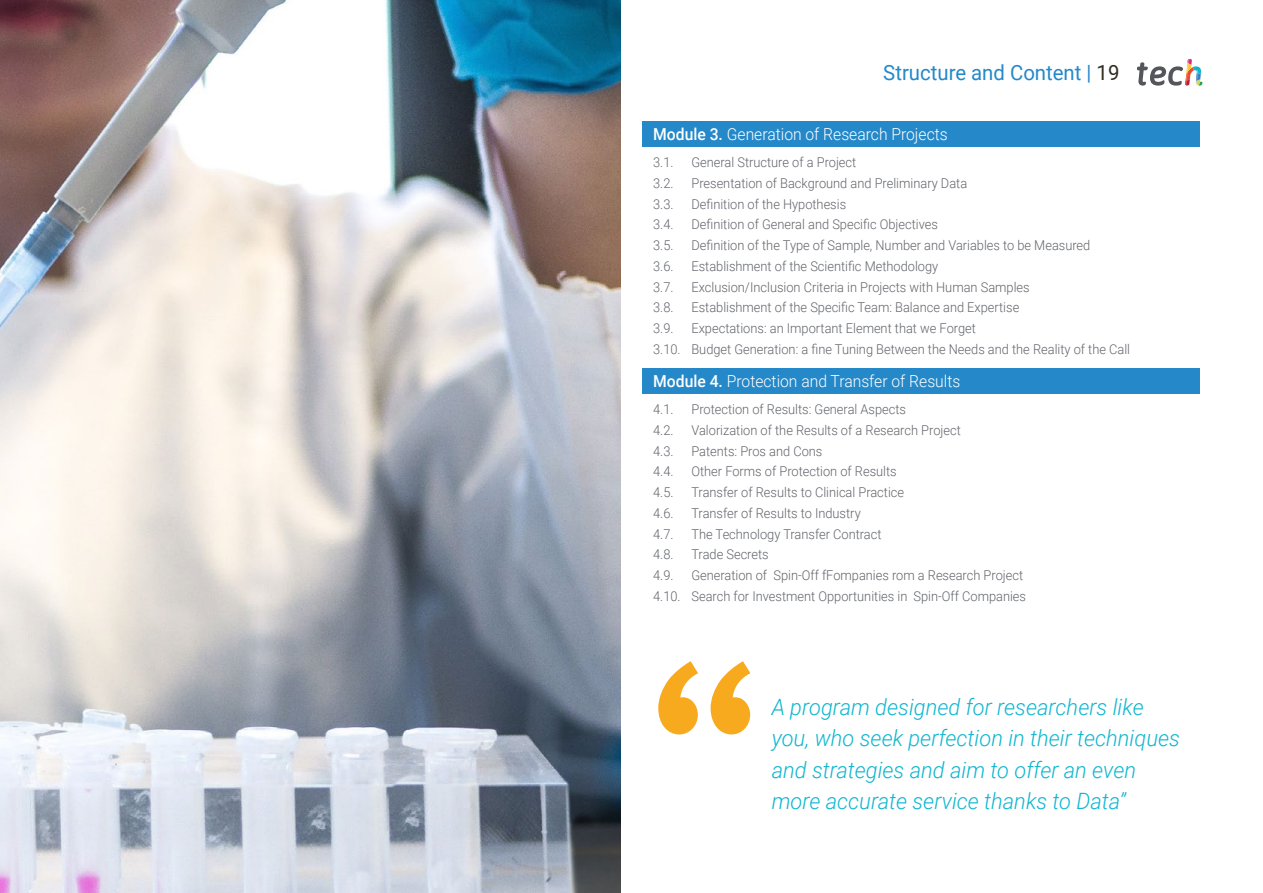
<style>
.page{position:relative;width:1263px;height:893px;background:#fff}
.page>*{position:absolute;margin:0;border:0;box-sizing:border-box;transform-origin:0 0}
.t1{font:italic 300 22.5px/31.5px "Roboto";color:#0fb6cf}
.t2{font:21px "Roboto";color:#2488c9}
.t3{font:300 16.5px "Roboto";color:#fff;scale:.95 1}
.t4{font:300 13.5px/20.7px "Roboto";color:#61646a;scale:.95 1}
.s1{color:#312e20}
.s2{font-weight:500}
</style>
<div class="page">
<img style="left:0;top:0;width:621px;height:893px">
<div style="left:642px;top:121px;width:557px;height:25px;background:#2488c9"></div>
<div style="left:642px;top:368px;width:557px;height:25px;background:#2488c9"></div>
<svg style="left:658px;top:661px;width:92px;height:73px"></svg>
<svg style="left:1137px;top:59px;width:65px;height:27px"></svg>
<h2 class="t2" style="left:883px;top:57px;width:238px">Structure and Content | <span class="s1">19</span></h2>
<p class="t3" style="left:653px;top:123px;width:311px"><span class="s2">Module 3.</span> Generation of Research Projects</p>
<p class="t4" style="left:653px;top:151px;width:23px">3.1.</p>
<p class="t4" style="left:691px;top:151px;width:175px">General Structure of a Project</p>
<p class="t4" style="left:653px;top:172px;width:23px">3.2.</p>
<p class="t4" style="left:691px;top:172px;width:292px">Presentation of Background and Preliminary Data</p>
<p class="t4" style="left:653px;top:193px;width:23px">3.3.</p>
<p class="t4" style="left:691px;top:193px;width:164px">Definition of the Hypothesis</p>
<p class="t4" style="left:653px;top:214px;width:23px">3.4.</p>
<p class="t4" style="left:691px;top:214px;width:261px">Definition of General and Specific Objectives</p>
<p class="t4" style="left:653px;top:234px;width:23px">3.5.</p>
<p class="t4" style="left:691px;top:234px;width:421px">Definition of the Type of Sample, Number and Variables to be Measured</p>
<p class="t4" style="left:653px;top:255px;width:23px">3.6.</p>
<p class="t4" style="left:691px;top:255px;width:261px">Establishment of the Scientific Methodology</p>
<p class="t4" style="left:653px;top:276px;width:23px">3.7.</p>
<p class="t4" style="left:691px;top:276px;width:357px">Exclusion/Inclusion Criteria in Projects with Human Samples</p>
<p class="t4" style="left:653px;top:297px;width:23px">3.8.</p>
<p class="t4" style="left:691px;top:297px;width:347px">Establishment of the Specific Team: Balance and Expertise</p>
<p class="t4" style="left:653px;top:317px;width:23px">3.9.</p>
<p class="t4" style="left:653px;top:317px;width:504px;text-indent:38px">Expectations: an Important Element that we Forget<br>3.10. Budget Generation: a fine Tuning Between the Needs and the Reality of the Call</p>
<p class="t3" style="left:653px;top:370px;width:325px"><span class="s2">Module 4.</span> Protection and Transfer of Results</p>
<p class="t4" style="left:653px;top:398px;width:23px">4.1.</p>
<p class="t4" style="left:691px;top:398px;width:227px">Protection of Results: General Aspects</p>
<p class="t4" style="left:653px;top:419px;width:23px">4.2.</p>
<p class="t4" style="left:691px;top:419px;width:285px">Valorization of the Results of a Research Project</p>
<p class="t4" style="left:653px;top:440px;width:23px">4.3.</p>
<p class="t4" style="left:691px;top:440px;width:139px">Patents: Pros and Cons</p>
<p class="t4" style="left:653px;top:461px;width:23px">4.4.</p>
<p class="t4" style="left:691px;top:461px;width:218px">Other Forms of Protection of Results</p>
<p class="t4" style="left:653px;top:481px;width:23px">4.5.</p>
<p class="t4" style="left:691px;top:481px;width:225px">Transfer of Results to Clinical Practice</p>
<p class="t4" style="left:653px;top:502px;width:23px">4.6.</p>
<p class="t4" style="left:691px;top:502px;width:180px">Transfer of Results to Industry</p>
<p class="t4" style="left:653px;top:523px;width:23px">4.7.</p>
<p class="t4" style="left:691px;top:523px;width:202px">The Technology Transfer Contract</p>
<p class="t4" style="left:653px;top:544px;width:23px">4.8.</p>
<p class="t4" style="left:691px;top:544px;width:83px">Trade Secrets</p>
<p class="t4" style="left:653px;top:564px;width:23px">4.9.</p>
<p class="t4" style="left:653px;top:564px;width:394px;text-align:right">Generation of Spin-Off fFompanies rom a Research Project<br>4.10. Search for Investment Opportunities in Spin-Off Companies</p>
<h1 class="t1" style="left:772px;top:690px;width:410px">A program designed for researchers like you, who seek perfection in their techniques and strategies and aim to offer an even more accurate service thanks to Data”</h1>
</div>
